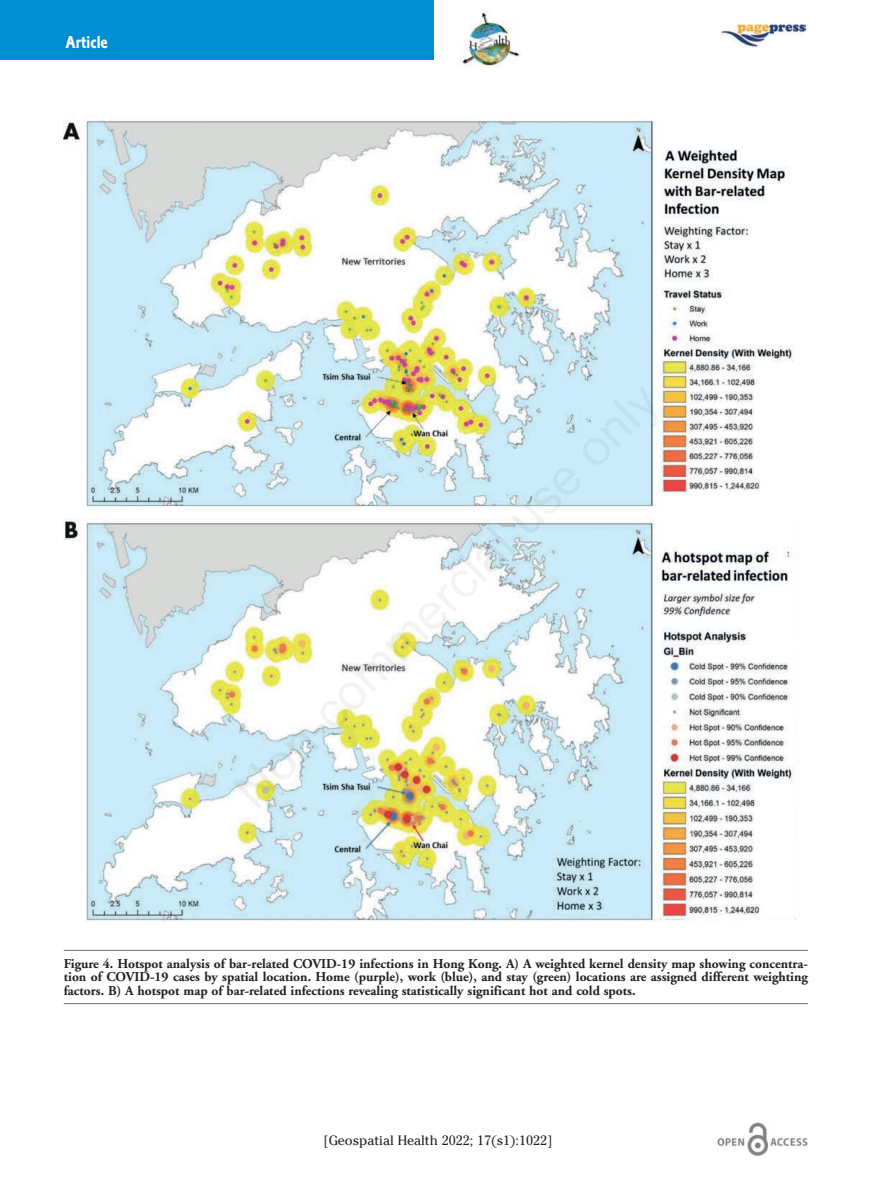
<style>
.page{position:relative;width:893px;height:1191px;background:#fff}
.page>*{position:absolute;margin:0;border:0;box-sizing:border-box;transform-origin:0 0}
.t1{font:18px "Corinthian Bold Condensed Plain";color:#fff}
.t2{font:700 13.5px/13.5px "Adobe Garamond";color:#231f20;text-align:justify}
.t3{font:13.5px "Cheltenham";color:#231f20}
</style>
<div class="page">
<div style="left:0;top:0;width:434px;height:60px;background:#008ed2"></div>
<img style="left:717px;top:1123px;width:91px;height:33px">
<img style="left:459px;top:11px;width:61px;height:57px">
<img style="left:721px;top:23px;width:84px;height:25px">
<hr style="left:64px;top:950px;width:744px;height:1px;background:#6c6d70">
<hr style="left:64px;top:1003px;width:744px;height:1px;background:#6c6d70">
<img style="left:64px;top:120px;width:732px;height:802px">
<h1 class="t1" style="left:66px;top:36px;width:44px">Article</h1>
<p class="t2" style="left:64px;top:958px;width:746px">Figure 4. Hotspot analysis of bar-related COVID-19 infections in Hong Kong. A) A weighted kernel density map showing concentra&shy;tion of COVID-19 cases by spatial location. Home (purple), work (blue), and stay (green) locations are assigned different weighting factors. B) A hotspot map of bar-related infections revealing statistically significant hot and cold spots.</p>
<p class="t3" style="left:323px;top:1132px;width:231px">[Geospatial Health 2022; 17(s1):1022]</p>
</div>
